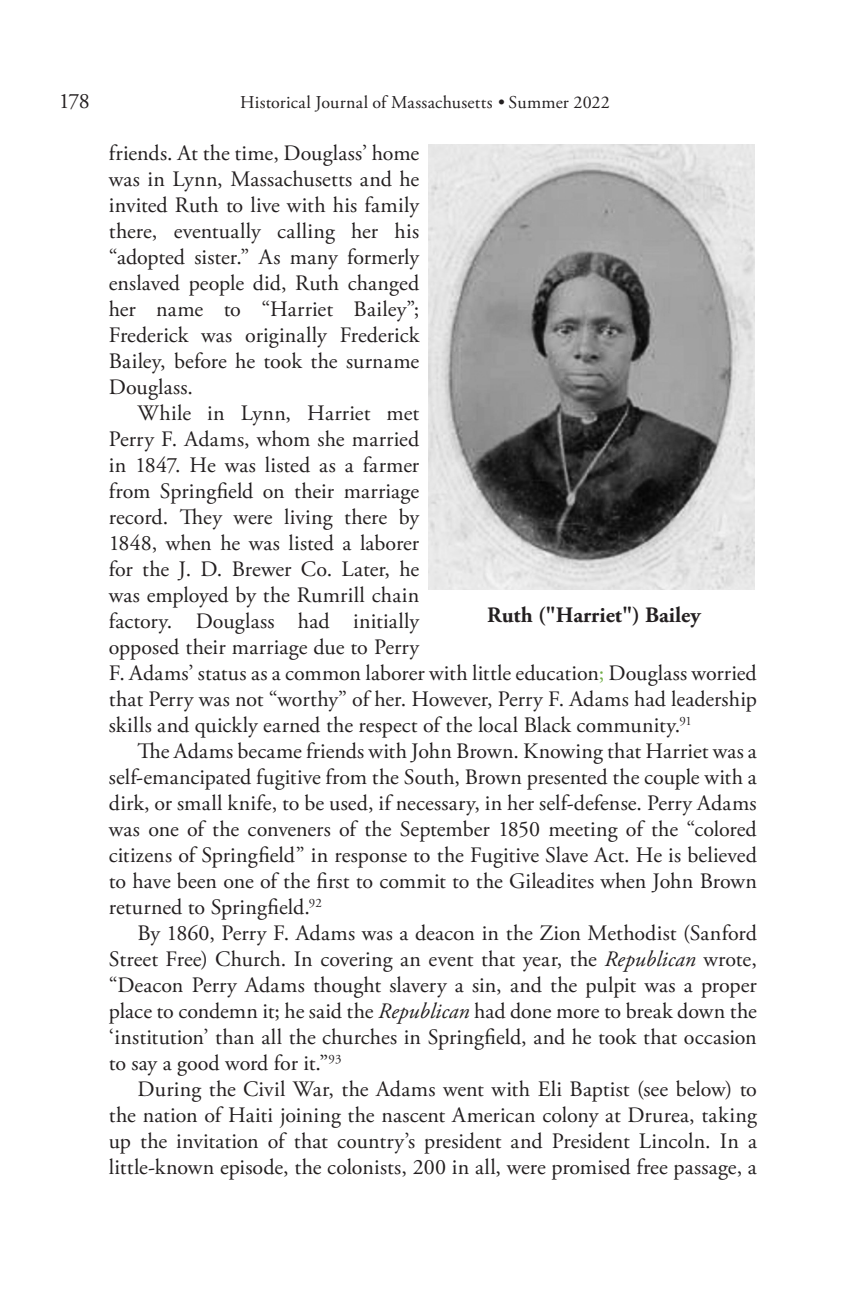
<style>
.page{position:relative;width:864px;height:1296px;background:#fff}
.page>*{position:absolute;margin:0;border:0;box-sizing:border-box;transform-origin:0 0}
.t1{font:22px/26px "Adobe Garamond Pro";letter-spacing:-.005em;color:#231f20;text-align:justify}
.t2{font:700 22px "Adobe Garamond Pro";color:#231f20}
.t3{font:18px "Adobe Garamond Pro";letter-spacing:.015em;color:#231f20}
.s1{font-style:italic}
.s2{color:#70ad47}
</style>
<div class="page">
<img style="left:428px;top:144px;width:327px;height:446px">
<p class="t1" style="left:59px;top:89px;width:33px">178</p>
<p class="t3" style="left:240px;top:91px;width:371px">Historical Journal of Massachusetts <span class="s1">•</span> Summer 2022</p>
<p class="t1" style="left:109px;top:141px;width:312px">friends. At the time, Douglass’ home was in Lynn, Massachusetts and he invited Ruth to live with his family there, eventually calling her his “adopted sister.” As many formerly enslaved people did, Ruth changed her name to “Harriet Bailey”; Frederick was originally Frederick Bailey, before he took the surname Douglass.</p>
<p class="t1" style="left:109px;top:401px;width:650px;text-align:left;text-indent:29px">While in Lynn, Harriet met<br>Perry F. Adams, whom she married<br>in 1847. He was listed as a farmer<br>from Springfield on their marriage<br>record. They were living there by<br>1848, when he was listed a laborer<br>for the J. D. Brewer Co. Later, he<br>was employed by the Rumrill chain<br>factory. Douglass had initially<br>opposed their marriage due to Perry<br>F. Adams’ status as a common laborer with little education<span class="s2">;</span> Douglass worried that Perry was not “worthy” of her. However, Perry F. Adams had leadership skills and quickly earned the respect of the local Black community.<sup>91</sup></p>
<p class="t1" style="left:109px;top:739px;width:650px;text-indent:29px">The Adams became friends with John Brown. Knowing that Harriet was a self-emancipated fugitive from the South, Brown presented the couple with a dirk, or small knife, to be used, if necessary, in her self-defense. Perry Adams was one of the conveners of the September 1850 meeting of the “colored citizens of Springfield” in response to the Fugitive Slave Act. He is believed to have been one of the first to commit to the Gileadites when John Brown returned to Springfield.<sup>92</sup></p>
<p class="t1" style="left:109px;top:921px;width:650px;text-indent:29px">By 1860, Perry F. Adams was a deacon in the Zion Methodist (Sanford Street Free) Church. In covering an event that year, the <span class="s1">Republican</span> wrote, “Deacon Perry Adams thought slavery a sin, and the pulpit was a proper place to condemn it; he said the <span class="s1">Republican</span> had done more to break down the ‘institution’ than all the churches in Springfield, and he took that occasion to say a good word for it.”<sup>93</sup></p>
<p class="t1" style="left:109px;top:1077px;width:650px;text-indent:29px">During the Civil War, the Adams went with Eli Baptist (see below) to the nation of Haiti joining the nascent American colony at Drurea, taking up the invitation of that country’s president and President Lincoln. In a little-known episode, the colonists, 200 in all, were promised free passage, a</p>
<p class="t2" style="left:487px;top:602px;width:215px">Ruth ("Harriet") Bailey</p>
</div>
